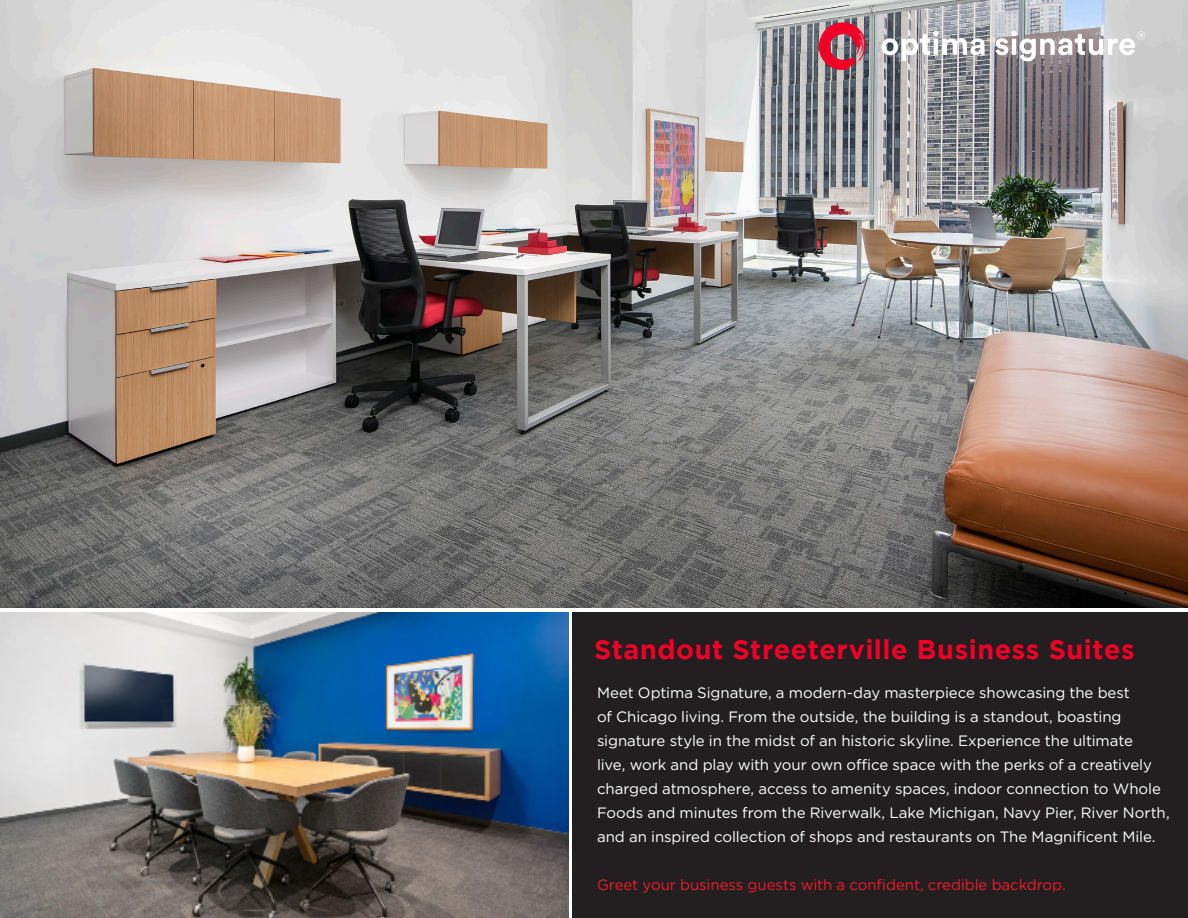
<style>
.page{position:relative;width:1188px;height:918px;background:#fff}
.page>*{position:absolute;margin:0;border:0;box-sizing:border-box;transform-origin:0 0}
.t1{font:700 27px "Gotham";letter-spacing:.02em;color:#ef0027}
.t2{font:23.55px "Gotham";color:#fff}
.t3{font:15px/24px "Gotham";letter-spacing:-.005em;color:#fff}
.t4{font:15px "Gotham";letter-spacing:-.005em;color:#ee1c2b}
</style>
<div class="page">
<img style="left:0;top:0;width:1188px;height:608px">
<div style="left:572px;top:612px;width:616px;height:306px;background:#231f20"></div>
<img style="left:0;top:612px;width:568px;height:306px">
<svg style="left:882px;top:31px;width:103px;height:30px"></svg>
<svg style="left:996px;top:31px;width:139px;height:30px"></svg>
<svg style="left:819px;top:22px;width:47px;height:48px;background:#bd4c60"></svg>
<p class="t2" style="left:1137px;top:25px;width:11px">®</p>
<p class="t1" style="left:594px;top:634px;width:542px">Standout Streeterville Business Suites</p>
<p class="t3" style="left:597px;top:681px;width:574px">Meet Optima Signature, a modern-day masterpiece showcasing the best<br>of Chicago living. From the outside, the building is a standout, boasting signature style in the midst of an historic skyline. Experience the ultimate<br>live, work and play with your own office space with the perks of a creatively charged atmosphere, access to amenity spaces, indoor connection to Whole Foods and minutes from the Riverwalk, Lake Michigan, Navy Pier, River North, and an inspired collection of shops and restaurants on The Magnificent Mile.</p>
<p class="t4" style="left:597px;top:875px;width:470px">Greet your business guests with a confident, credible backdrop.</p>
</div>
